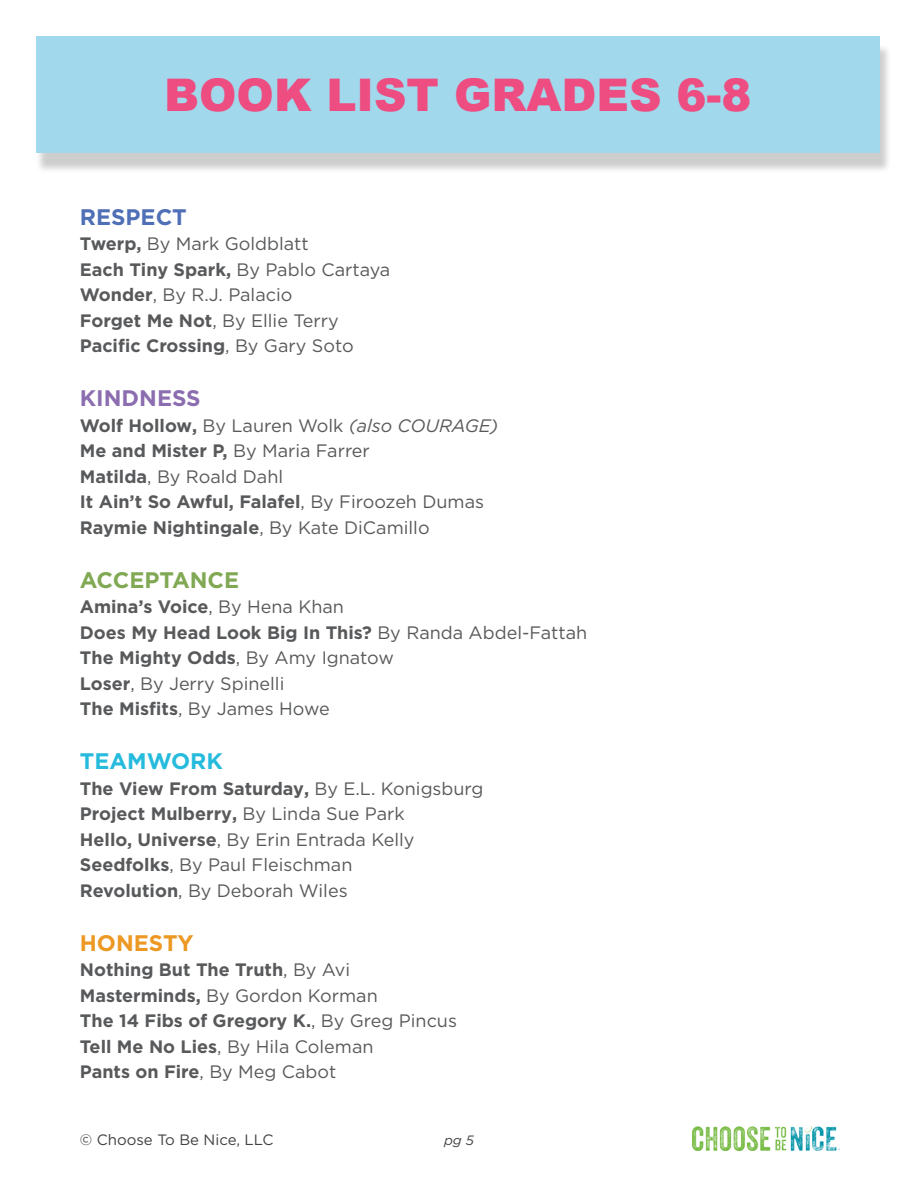
<style>
.page{position:relative;width:918px;height:1188px;background:#fff}
.page>*{position:absolute;margin:0;border:0;box-sizing:border-box;transform-origin:0 0}
.t1{font:900 45px "Arial";color:#ed4d80}
.t2{font:700 22.5px "Gotham";color:#81a954}
.t3{font:700 22.5px "Gotham";color:#8b6db0}
.t4{font:700 22.5px "Gotham";color:#26bbdd}
.t5{font:700 22.5px "Gotham";color:#4f6fb6}
.t6{font:700 22.5px "Gotham";color:#ec9822}
.t7{font:700 18px "Gotham";color:#58595b}
.t8{font:18px/25.5px "Gotham HTF";color:#58595b}
.t9{font:700 18px/25.5px "Gotham HTF";color:#58595b}
.t10{font:18px "Gotham";color:#58595b}
.t11{font:italic 18px "Gotham";color:#58595b}
.t12{font:15px "Gotham";color:#414042}
.t13{font:italic 13.5px "Gotham";color:#414042}
.s1{font-weight:700}
.s2{font-weight:400}
.s3{font-weight:700;font-style:normal}
.s4{font-family:"Gotham HTF";font-weight:700;font-style:normal}
.s5{font-family:"Gotham HTF";font-style:normal}
.s6{font-style:normal}
.s7{font-family:"Gotham HTF"}
.s8{font-family:"Gotham HTF";font-weight:400}
</style>
<div class="page">
<div style="left:35px;top:44px;width:857px;height:130px;background:#000;opacity:.2"></div>
<div style="left:36px;top:36px;width:844px;height:117px;background:#a2d8eb"></div>
<img style="left:693px;top:1127px;width:146px;height:24px">
<p class="t1" style="left:164px;top:62px;width:589px">BOOK LIST GRADES 6-8</p>
<p class="t5" style="left:80px;top:202px;width:109px">RESPECT</p>
<p class="t10" style="left:80px;top:233px;width:230px"><span class="s1">Twerp,</span> By Mark Goldblatt</p>
<p class="t7" style="left:80px;top:258px;width:312px">Each Tiny Spark, <span class="s2">By Pablo Cartaya</span></p>
<p class="t8" style="left:80px;top:282px;width:214px"><span class="s1">Wonder</span>, By R.J. Palacio</p>
<p class="t8" style="left:80px;top:308px;width:260px"><span class="s1">Forget Me Not</span>, By Ellie Terry</p>
<p class="t9" style="left:80px;top:333px;width:275px">Pacific Crossing<span class="s2">, By Gary Soto</span></p>
<p class="t3" style="left:80px;top:384px;width:122px">KINDNESS</p>
<p class="t11" style="left:80px;top:414px;width:420px"><span class="s3">Wolf Hollow</span><span class="s4">,</span> <span class="s5">By</span> <span class="s6">Lauren Wolk</span> (also COURAGE)</p>
<p class="t7" style="left:80px;top:439px;width:291px">Me and Mister P, <span class="s2">By Maria Farrer</span></p>
<p class="t9" style="left:80px;top:463px;width:406px">Matilda<span class="s2">, By Roald Dahl<br></span>It Ain’t So Awful, Falafel<span class="s2">, By Firoozeh Dumas<br></span>Raymie Nightingale<span class="s2">, By Kate DiCamillo</span></p>
<p class="t2" style="left:80px;top:565px;width:161px">ACCEPTANCE</p>
<p class="t7" style="left:80px;top:595px;width:266px">Amina’s Voice<span class="s2">, By Hena Khan</span></p>
<p class="t7" style="left:80px;top:621px;width:509px">Does My Head Look Big In This? <span class="s2">By Randa Abdel-Fattah</span></p>
<p class="t8" style="left:80px;top:645px;width:316px"><span class="s1">The Mighty Odds</span>, By Amy Ignatow<br><span class="s1">Loser</span>, By Jerry Spinelli<br><span class="s1">The Misfits</span>, By James Howe</p>
<p class="t4" style="left:80px;top:747px;width:145px">TEAMWORK</p>
<p class="t7" style="left:80px;top:777px;width:405px">The View From Saturday<span class="s7">,</span> <span class="s8">By</span> <span class="s2">E.L. Konigsburg</span></p>
<p class="t7" style="left:80px;top:802px;width:326px">Project Mulberry<span class="s7">,</span> <span class="s8">By</span> <span class="s2">Linda Sue Park</span></p>
<p class="t8" style="left:80px;top:827px;width:336px"><span class="s1">Hello, Universe</span>, By Erin Entrada Kelly<br><span class="s1">Seedfolks</span>, By Paul Fleischman<br><span class="s1">Revolution</span>, By Deborah Wiles</p>
<p class="t6" style="left:80px;top:928px;width:115px">HONESTY</p>
<p class="t7" style="left:80px;top:958px;width:272px">Nothing But The Truth<span class="s2">, By Avi</span></p>
<p class="t10" style="left:80px;top:984px;width:299px"><span class="s1">Masterminds,</span> By Gordon Korman</p>
<p class="t9" style="left:80px;top:1008px;width:379px">The 14 Fibs of Gregory K.<span class="s2">, By Greg Pincus<br></span>Tell Me No Lies<span class="s2">, By Hila Coleman<br></span>Pants on Fire<span class="s2">, By Meg Cabot</span></p>
<p class="t12" style="left:80px;top:1131px;width:195px">© Choose To Be Nice, LLC</p>
<p class="t13" style="left:444px;top:1131px;width:31px">pg 5</p>
</div>
